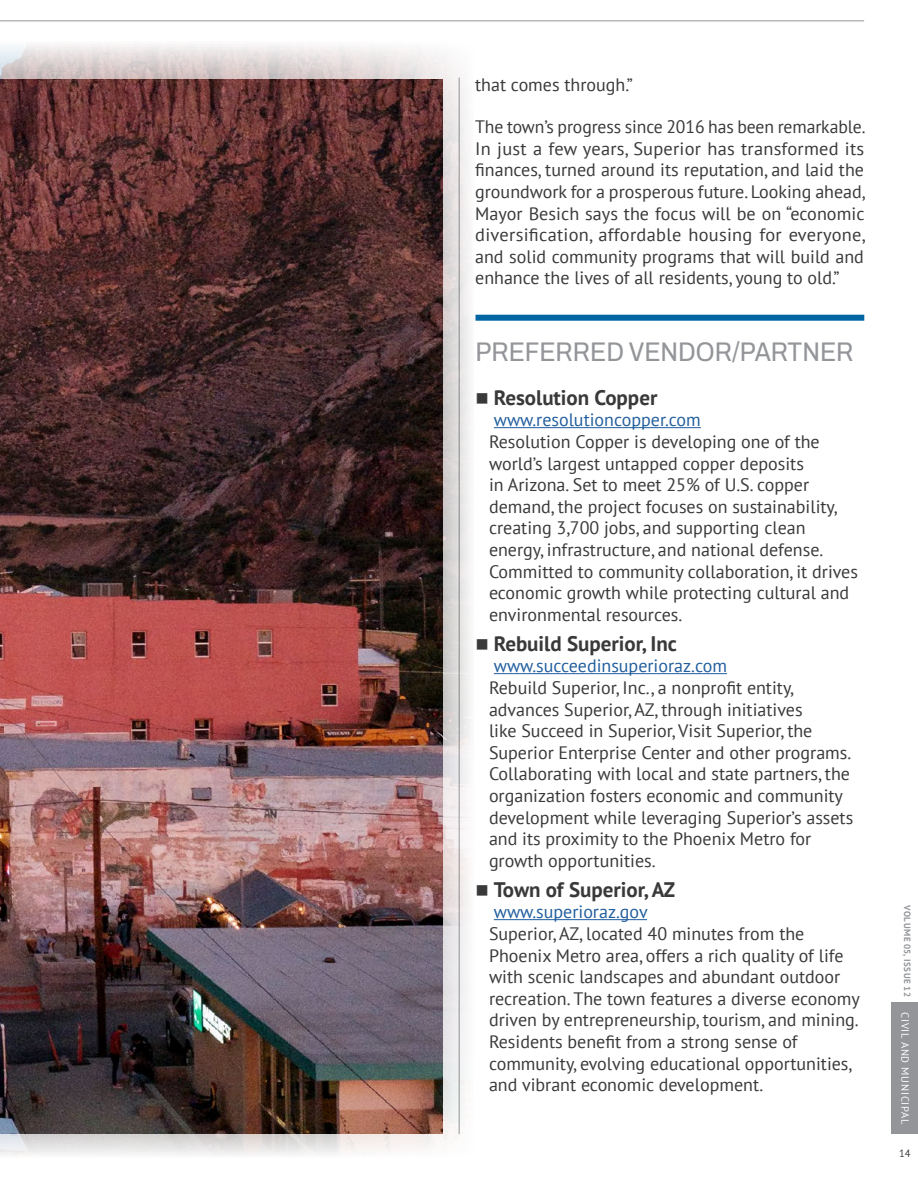
<style>
.page{position:relative;width:918px;height:1188px;background:#fff}
.page>*{position:absolute;margin:0;border:0;box-sizing:border-box;transform-origin:0 0}
.t1{font:semi-condensed 27px "Archivo";color:#939598}
.t2{font:700 21px "PT Sans";color:#393939}
.t3{font:18px/21.6px "PT Sans";color:#393939}
.t4{font:18px "PT Sans";color:#215e9e}
.t5{font:10.5px "PT Sans";letter-spacing:.08em;color:#fff}
.t6{font:10.5px "PT Sans";color:#393939}
.t7{font:700 9px "PT Sans";letter-spacing:.08em;color:#939598}
</style>
<div class="page">
<img style="left:0;top:44px;width:470px;height:1111px">
<img style="left:0;top:79px;width:443px;height:1055px">
<div style="left:476px;top:315px;width:388px;height:6px;background:#0065a3"></div>
<hr style="left:494px;top:427px;width:207px;height:1px;background:#215e9e">
<hr style="left:494px;top:673px;width:233px;height:1px;background:#215e9e">
<hr style="left:494px;top:919px;width:153px;height:1px;background:#215e9e">
<div style="left:892px;top:1002px;width:26px;height:132px;background:#939598"></div>
<hr style="left:0;top:21px;width:864px;height:1px;background:#939598">
<p class="t3" style="left:475px;top:74px;width:159px">that comes through.”</p>
<p class="t3" style="left:475px;top:116px;width:392px;text-align:justify">The town’s progress since 2016 has been remarkable.<br>In just a few years, Superior has transformed its finances, turned around its reputation, and laid the groundwork for a prosperous future. Looking ahead, Mayor Besich says the focus will be on “economic diversification, affordable housing for everyone, and solid community programs that will build and enhance the lives of all residents, young to old.”</p>
<h1 class="t1" style="left:476px;top:332px;width:379px">PREFERRED VENDOR/PARTNER</h1>
<p class="t2" style="left:476px;top:383px;width:183px">■ Resolution Copper</p>
<p class="t4" style="left:494px;top:408px;width:209px">www.resolutioncopper.com</p>
<p class="t3" style="left:489px;top:430px;width:371px">Resolution Copper is developing one of the world’s largest untapped copper deposits<br>in Arizona. Set to meet 25% of U.S. copper demand, the project focuses on sustainability, creating 3,700 jobs, and supporting clean energy, infrastructure, and national defense.<br>Committed to community collaboration, it drives economic growth while protecting cultural and environmental resources.</p>
<p class="t2" style="left:476px;top:629px;width:203px">■ Rebuild Superior, Inc</p>
<p class="t4" style="left:494px;top:654px;width:235px">www.succeedinsuperioraz.com</p>
<p class="t3" style="left:489px;top:676px;width:366px">Rebuild Superior, Inc., a nonprofit entity, advances Superior, AZ, through initiatives<br>like Succeed in Superior, Visit Superior, the Superior Enterprise Center and other programs.<br>Collaborating with local and state partners, the organization fosters economic and community development while leveraging Superior’s assets and its proximity to the Phoenix Metro for growth opportunities.</p>
<p class="t2" style="left:476px;top:875px;width:201px">■ Town of Superior, AZ</p>
<p class="t4" style="left:494px;top:900px;width:155px">www.superioraz.gov</p>
<p class="t3" style="left:489px;top:922px;width:372px">Superior, AZ, located 40 minutes from the Phoenix Metro area, offers a rich quality of life with scenic landscapes and abundant outdoor recreation. The town features a diverse economy driven by entrepreneurship, tourism, and mining.<br>Residents benefit from a strong sense of community, evolving educational opportunities, and vibrant economic development.</p>
<p class="t7" style="left:913px;top:905px;width:93px;rotate:90deg">VOLUME 05, ISSUE 12</p>
<p class="t5" style="left:912px;top:1012px;width:114px;rotate:90deg">CIVIL AND MUNICIPAL</p>
<p class="t6" style="left:899px;top:1146px;width:13px">14</p>
</div>
